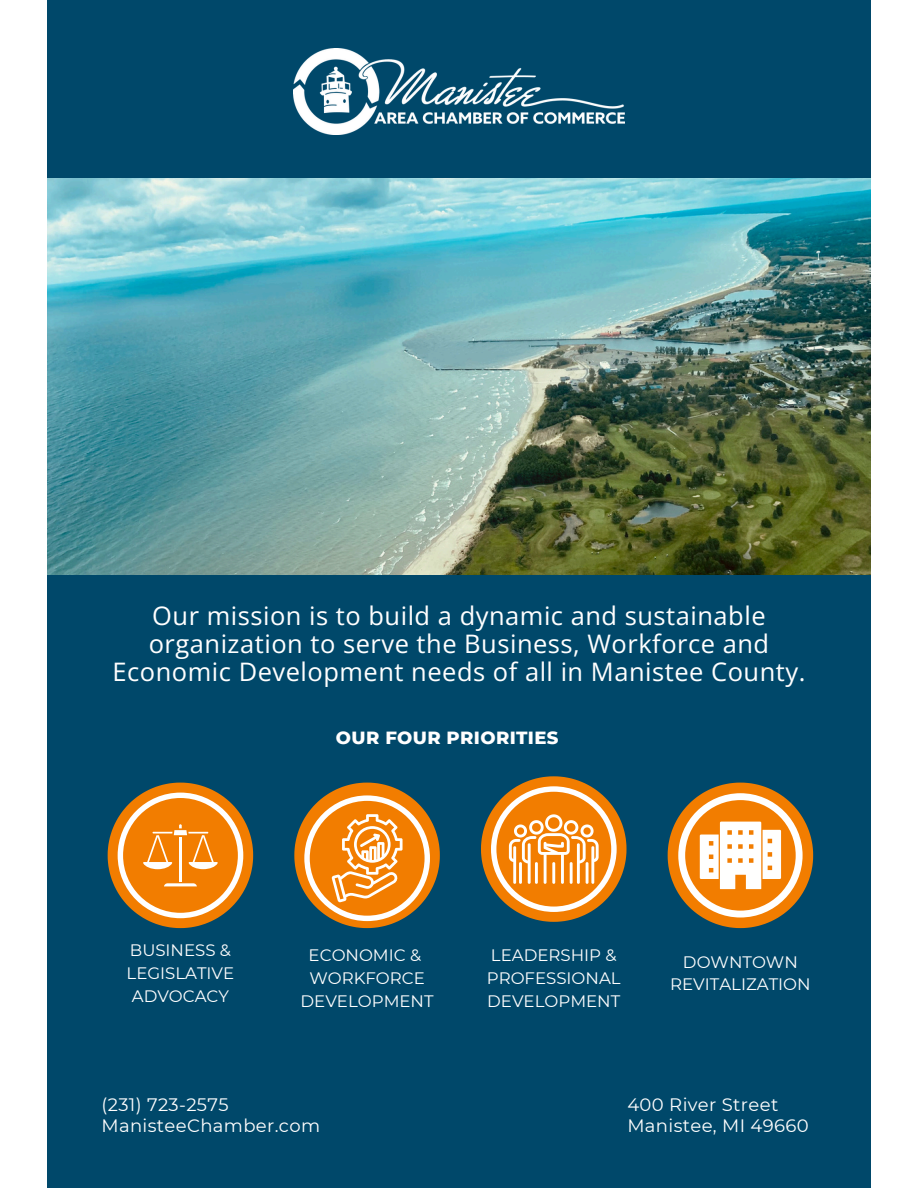
<style>
.page{position:relative;width:918px;height:1188px;background:#fff}
.page>*{position:absolute;margin:0;border:0;box-sizing:border-box;transform-origin:0 0}
.t1{font:25.5px/28.2px "Open Sans";letter-spacing:.02em;color:#fff;text-align:center}
.t2{font:18px "Montserrat";letter-spacing:.02em;color:#fff}
.t3{font:800 18px "Montserrat";letter-spacing:.02em;color:#fff}
.t4{font:16.65px/22.8px "Montserrat";color:#fff;text-align:center}
.t5{font:16.5px/23.1px "Montserrat";color:#fff;text-align:center}
</style>
<div class="page">
<div style="left:47px;top:0;width:824px;height:1187px;background:#00486a"></div>
<img style="left:294px;top:49px;width:331px;height:85px">
<img style="left:47px;top:178px;width:824px;height:396px">
<svg style="left:294px;top:783px;width:146px;height:145px"></svg>
<svg style="left:108px;top:783px;width:145px;height:145px"></svg>
<svg style="left:668px;top:783px;width:145px;height:145px"></svg>
<svg style="left:481px;top:776px;width:146px;height:146px"></svg>
<p class="t1" style="left:113px;top:601px;width:694px">Our mission is to build a dynamic and sustainable organization to serve the Business, Workforce and<br>Economic Development needs of all in Manistee County.</p>
<p class="t3" style="left:336px;top:727px;width:224px">OUR FOUR PRIORITIES</p>
<p class="t5" style="left:127px;top:939px;width:109px">BUSINESS &amp;<br>LEGISLATIVE<br>ADVOCACY</p>
<p class="t4" style="left:301px;top:943px;width:134px">ECONOMIC &amp;<br>WORKFORCE<br>DEVELOPMENT</p>
<p class="t4" style="left:487px;top:943px;width:135px;text-align:left">LEADERSHIP &amp;<br>PROFESSIONAL<br>DEVELOPMENT</p>
<p class="t4" style="left:670px;top:950px;width:142px">DOWNTOWN<br>REVITALIZATION</p>
<h1 class="t2" style="left:101px;top:1094px;width:129px">(231) 723-2575</h1>
<h2 class="t2" style="left:101px;top:1114px;width:220px">ManisteeChamber.com</h2>
<p class="t2" style="left:627px;top:1094px;width:152px">400 River Street</p>
<p class="t2" style="left:627px;top:1114px;width:183px">Manistee, MI 49660</p>
</div>
